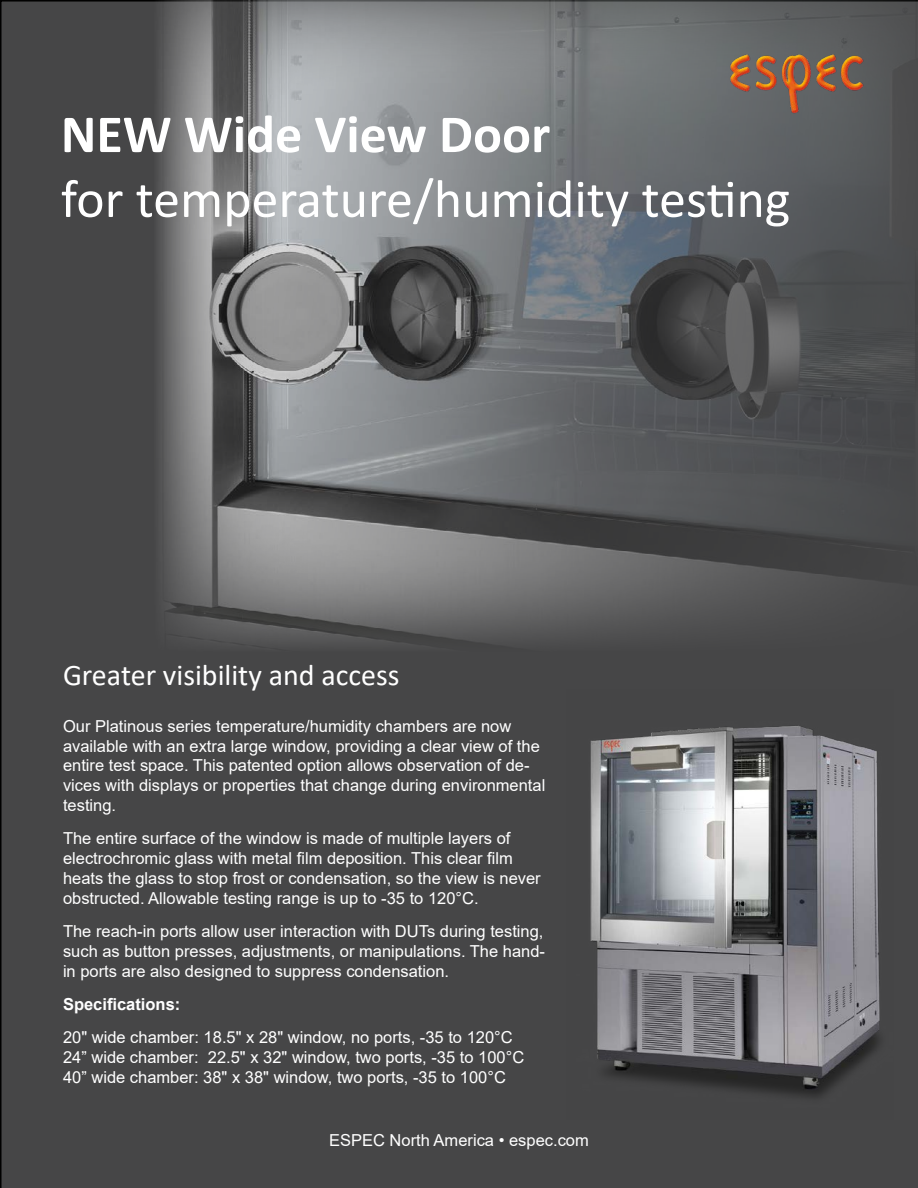
<style>
.page{position:relative;width:918px;height:1188px;background:#464647}
.page>*{position:absolute;margin:0;border:0;box-sizing:border-box;transform-origin:0 0}
.t1{font:54px "Calibri";color:#fff}
.t2{font:700 54px "Calibri";color:#fff}
.t3{font:30px "Calibri";color:#fff}
.t4{font:16.5px/19.8px "Arial";color:#fff}
.t5{font:700 16.5px "Arial";color:#fff}
</style>
<div class="page">
<img style="left:154px;top:0;width:764px;height:652px">
<img style="left:567px;top:689px;width:326px;height:431px">
<img style="left:697px;top:21px;width:201px;height:117px">
<h1 class="t2" style="left:61px;top:96px;width:491px">NEW Wide View Door</h1>
<h1 class="t1" style="left:61px;top:161px;width:731px">for temperature/humidity testing</h1>
<h2 class="t3" style="left:63px;top:654px;width:338px">Greater visibility and access</h2>
<p class="t4" style="left:63px;top:716px;width:484px">Our Platinous series temperature/humidity chambers are now available with an extra large window, providing a clear view of the entire test space. This patented option allows observation of de&shy;vices with displays or properties that change during environmental testing.</p>
<p class="t4" style="left:63px;top:828px;width:479px">The entire surface of the window is made of multiple layers of electrochromic glass with metal film deposition. This clear film heats the glass to stop frost or condensation, so the view is never obstructed. Allowable testing range is up to -35 to 120°C.</p>
<p class="t4" style="left:63px;top:921px;width:484px;text-align:justify">The reach-in ports allow user interaction with DUTs during testing, such as button presses, adjustments, or manipulations. The hand&shy;in ports are also designed to suppress condensation.</p>
<p class="t5" style="left:63px;top:992px;width:119px">Specifications:</p>
<p class="t4" style="left:63px;top:1027px;width:463px">20" wide chamber: 18.5" x 28" window, no ports, -35 to 120°C<br>24” wide chamber: 22.5" x 32" window, two ports, -35 to 100°C<br>40” wide chamber: 38" x 38" window, two ports, -35 to 100°C</p>
<p class="t4" style="left:329px;top:1130px;width:261px">ESPEC North America • espec.com</p>
</div>
